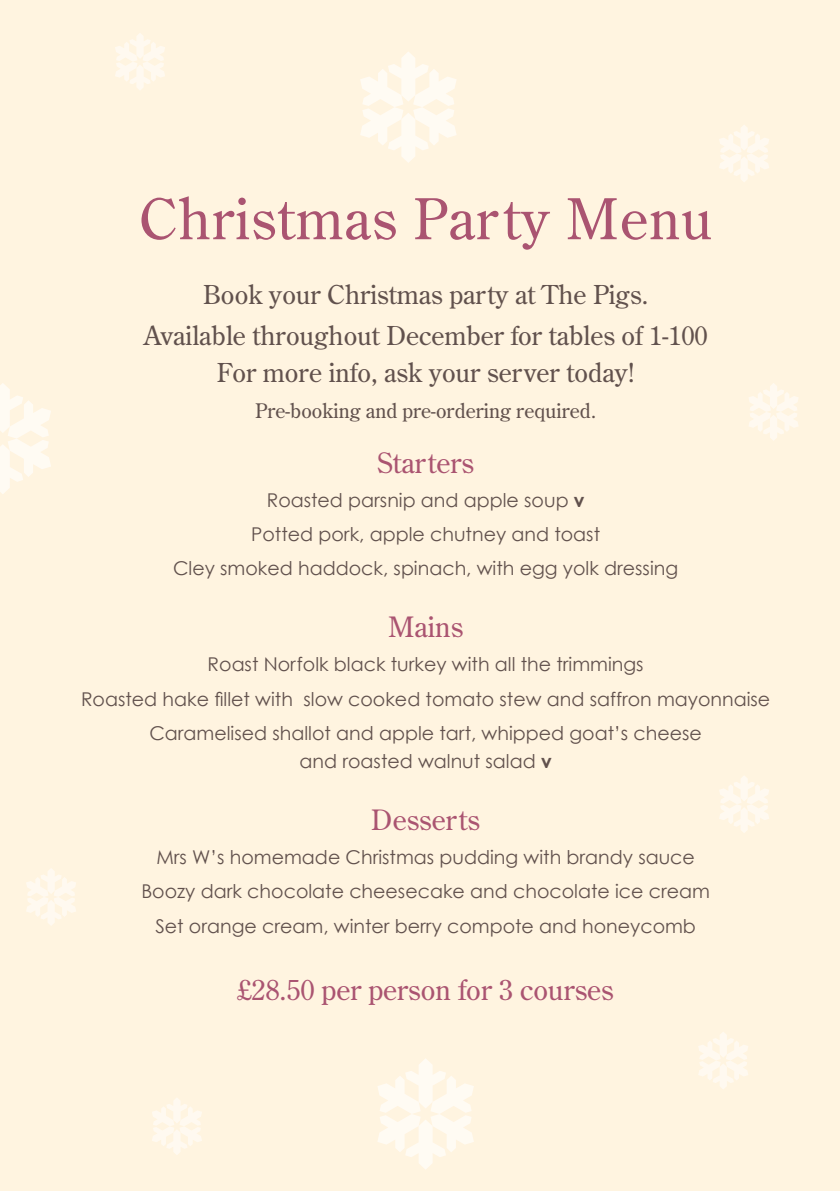
<style>
.page{position:relative;width:840px;height:1191px;background:#fff}
.page>*{position:absolute;margin:0;border:0;box-sizing:border-box;transform-origin:0 0}
.t1{font:56px "Century Old Style Std";letter-spacing:.02em;color:#aa5471}
.t2{font:28px "Century Old Style Std";color:#aa5471}
.t3{font:26px/41.6px "Century Old Style Std";color:#61514d;text-align:center}
.t4{font:20px "Century Old Style Std";color:#61514d}
.t5{font:19px/34.2px "Century Gothic";color:#61514d;text-align:center}
.s1{font-weight:700}
</style>
<div class="page">
<div style="left:0;top:0;width:839px;height:1191px;background:#fff4e0"></div>
<svg style="left:360px;top:52px;width:96px;height:111px"></svg>
<svg style="left:0;top:383px;width:51px;height:111px"></svg>
<svg style="left:378px;top:1059px;width:95px;height:110px"></svg>
<svg style="left:115px;top:33px;width:50px;height:57px"></svg>
<svg style="left:749px;top:383px;width:49px;height:58px"></svg>
<svg style="left:152px;top:1098px;width:50px;height:57px"></svg>
<svg style="left:26px;top:868px;width:50px;height:57px"></svg>
<svg style="left:719px;top:776px;width:49px;height:57px"></svg>
<svg style="left:719px;top:125px;width:49px;height:57px"></svg>
<svg style="left:698px;top:1032px;width:50px;height:57px"></svg>
<h1 class="t1" style="left:139px;top:183px;width:574px">Christmas Party Menu</h1>
<h3 class="t3" style="left:144px;top:273px;width:565px">Book your Christmas party at The Pigs.<br>Available throughout December for tables of 1-100</h3>
<h3 class="t3" style="left:216px;top:351px;width:419px">For more info, ask your server today!</h3>
<p class="t4" style="left:255px;top:397px;width:342px">Pre-booking and pre-ordering required.</p>
<h2 class="t2" style="left:377px;top:444px;width:98px">Starters</h2>
<p class="t5" style="left:173px;top:483px;width:506px">Roasted parsnip and apple soup <span class="s1">v<br></span>Potted pork, apple chutney and toast<br>Cley smoked haddock, spinach, with egg yolk dressing</p>
<h2 class="t2" style="left:388px;top:609px;width:77px">Mains</h2>
<p class="t5" style="left:81px;top:647px;width:690px">Roast Norfolk black turkey with all the trimmings<br>Roasted hake fillet with slow cooked tomato stew and saffron mayonnaise<br>Caramelised shallot and apple tart, whipped goat’s cheese</p>
<p class="t5" style="left:299px;top:744px;width:253px">and roasted walnut salad <span class="s1">v</span></p>
<h2 class="t2" style="left:371px;top:802px;width:110px">Desserts</h2>
<p class="t5" style="left:141px;top:840px;width:569px">Mrs W’s homemade Christmas pudding with brandy sauce<br>Boozy dark chocolate cheesecake and chocolate ice cream<br>Set orange cream, winter berry compote and honeycomb</p>
<h2 class="t2" style="left:237px;top:972px;width:377px">£28.50 per person for 3 courses</h2>
</div>
